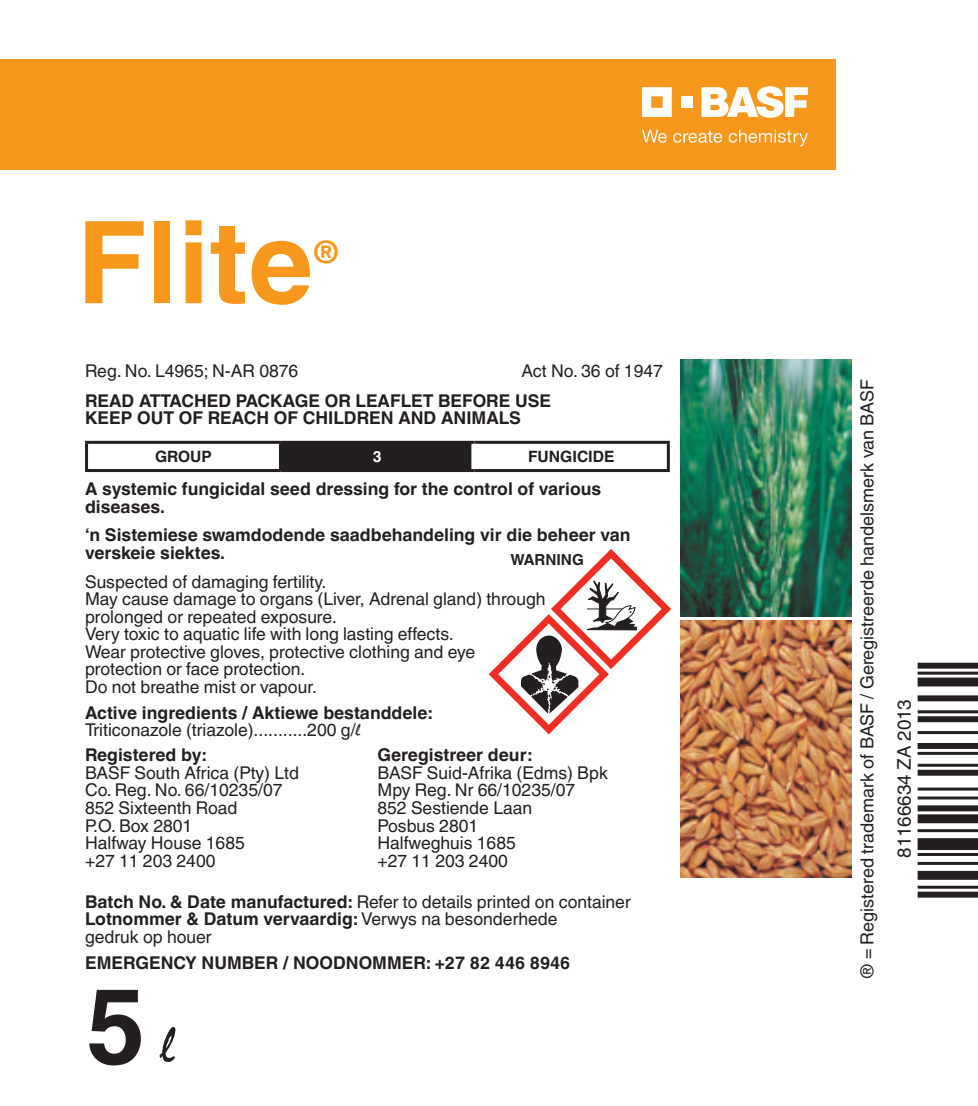
<style>
.page{position:relative;width:978px;height:1106px;background:#fff}
.page>*{position:absolute;margin:0;border:0;box-sizing:border-box;transform-origin:0 0}
.t1{font:700 114.3px "Helvetica Linotype";color:#f7981d}
.t2{font:700 105.3px "Helvetica Linotype";color:#231f20}
.t3{font:700 30.9px "Helvetica Linotype";color:#f7981d}
.t4{font:18.9px "Helvetica Linotype";color:#231f20}
.t5{font:18px "Helvetica Linotype";color:#231f20}
.t6{font:17.7px/17.7px "Helvetica Linotype";color:#231f20}
.t7{font:700 17.7px/17.7px "Helvetica Linotype";color:#231f20}
.t8{font:700 15.6px "Helvetica Linotype";color:#231f20}
.t9{font:700 15.6px "Helvetica Linotype";color:#fff}
.t10{font:700 15.3px "Helvetica Linotype";color:#231f20}
.s1{font-weight:700}
.s2{font-family:"Mistral"}
.s3{font-family:"Mistral";font-weight:400;font-size:52.8px}
</style>
<div class="page">
<img style="left:681px;top:359px;width:171px;height:257px">
<img style="left:681px;top:620px;width:171px;height:257px">
<div style="left:280px;top:442px;width:194px;height:28px;background:#231f20"></div>
<hr style="left:85px;top:441px;width:195px;height:3px;background:#231f20">
<hr style="left:85px;top:444px;width:3px;height:25px;background:#231f20">
<hr style="left:85px;top:469px;width:195px;height:3px;background:#231f20">
<hr style="left:280px;top:441px;width:194px;height:3px;background:#231f20">
<hr style="left:279px;top:444px;width:3px;height:25px;background:#231f20">
<hr style="left:280px;top:469px;width:194px;height:3px;background:#231f20">
<hr style="left:474px;top:441px;width:196px;height:3px;background:#231f20">
<hr style="left:667px;top:444px;width:3px;height:25px;background:#231f20">
<hr style="left:474px;top:469px;width:196px;height:3px;background:#231f20">
<div style="left:471px;top:444px;width:6px;height:25px;background:#fff"></div>
<svg style="left:489px;top:549px;width:182px;height:185px"></svg>
<div style="left:0;top:60px;width:836px;height:110px;background:#f7981d"></div>
<svg style="left:701px;top:86px;width:107px;height:32px"></svg>
<svg style="left:642px;top:87px;width:30px;height:30px"></svg>
<div style="left:681px;top:96px;width:11px;height:12px;background:#fff"></div>
<svg style="left:642px;top:130px;width:25px;height:13px"></svg>
<svg style="left:673px;top:130px;width:49px;height:13px"></svg>
<svg style="left:729px;top:130px;width:79px;height:16px"></svg>
<h1 class="t1" style="left:77px;top:197px;width:238px">Flite</h1>
<h3 class="t3" style="left:313px;top:234px;width:27px">®</h3>
<p class="t6" style="left:85px;top:362px;width:215px">Reg. No. L4965; N-AR 0876</p>
<p class="t6" style="left:521px;top:362px;width:143px">Act No. 36 of 1947</p>
<p class="t7" style="left:85px;top:392px;width:468px">READ ATTACHED PACKAGE OR LEAFLET BEFORE USE<br>KEEP OUT OF REACH OF CHILDREN AND ANIMALS</p>
<p class="t8" style="left:155px;top:447px;width:58px">GROUP</p>
<p class="t9" style="left:373px;top:447px;width:10px">3</p>
<p class="t8" style="left:528px;top:447px;width:88px">FUNGICIDE</p>
<p class="t7" style="left:85px;top:480px;width:518px">A systemic fungicidal seed dressing for the control of various diseases.</p>
<p class="t7" style="left:85px;top:526px;width:547px">‘n Sistemiese swamdodende saadbehandeling vir die beheer van verskeie siektes.</p>
<p class="t6" style="left:85px;top:572px;width:462px">Suspected of damaging fertility.<br>May cause damage to organs (Liver, Adrenal gland) through prolonged or repeated exposure.<br>Very toxic to aquatic life with long lasting effects.<br>Wear protective gloves, protective clothing and eye protection or face protection.<br>Do not breathe mist or vapour.</p>
<p class="t6" style="left:85px;top:704px;width:349px"><span class="s1">Active ingredients / Aktiewe bestanddele:<br></span>Triticonazole (triazole)...........200 g/<span class="s2">l</span></p>
<p class="t7" style="left:85px;top:746px;width:123px">Registered by:</p>
<p class="t6" style="left:85px;top:764px;width:215px">BASF South Africa (Pty) Ltd<br>Co. Reg. No. 66/10235/07<br>852 Sixteenth Road<br>P.O. Box 2801<br>Halfway House 1685<br>+27 11 203 2400</p>
<p class="t10" style="left:510px;top:551px;width:75px">WARNING</p>
<p class="t7" style="left:377px;top:746px;width:156px">Geregistreer deur:</p>
<p class="t6" style="left:377px;top:764px;width:232px">BASF Suid-Afrika (Edms) Bpk<br>Mpy Reg. Nr 66/10235/07<br>852 Sestiende Laan<br>Posbus 2801<br>Halfweghuis 1685<br>+27 11 203 2400</p>
<p class="t6" style="left:85px;top:892px;width:547px"><span class="s1">Batch No. &amp; Date manufactured:</span> Refer to details printed on container<br><span class="s1">Lotnommer &amp; Datum vervaardig:</span> Verwys na besonderhede<br>gedruk op houer</p>
<p class="t7" style="left:85px;top:953px;width:487px">EMERGENCY NUMBER / NOODNOMMER: +27 82 446 8946</p>
<h2 class="t2" style="left:85px;top:965px;width:91px">5 <span class="s3">l</span></h2>
<p class="t5" style="left:857px;top:979px;width:601px;rotate:-90deg">® = Registered trademark of BASF / Geregistreerde handelsmerk van BASF</p>
<p class="t4" style="left:893px;top:858px;width:160px;rotate:-90deg">81166634 ZA 2013</p>
</div>
